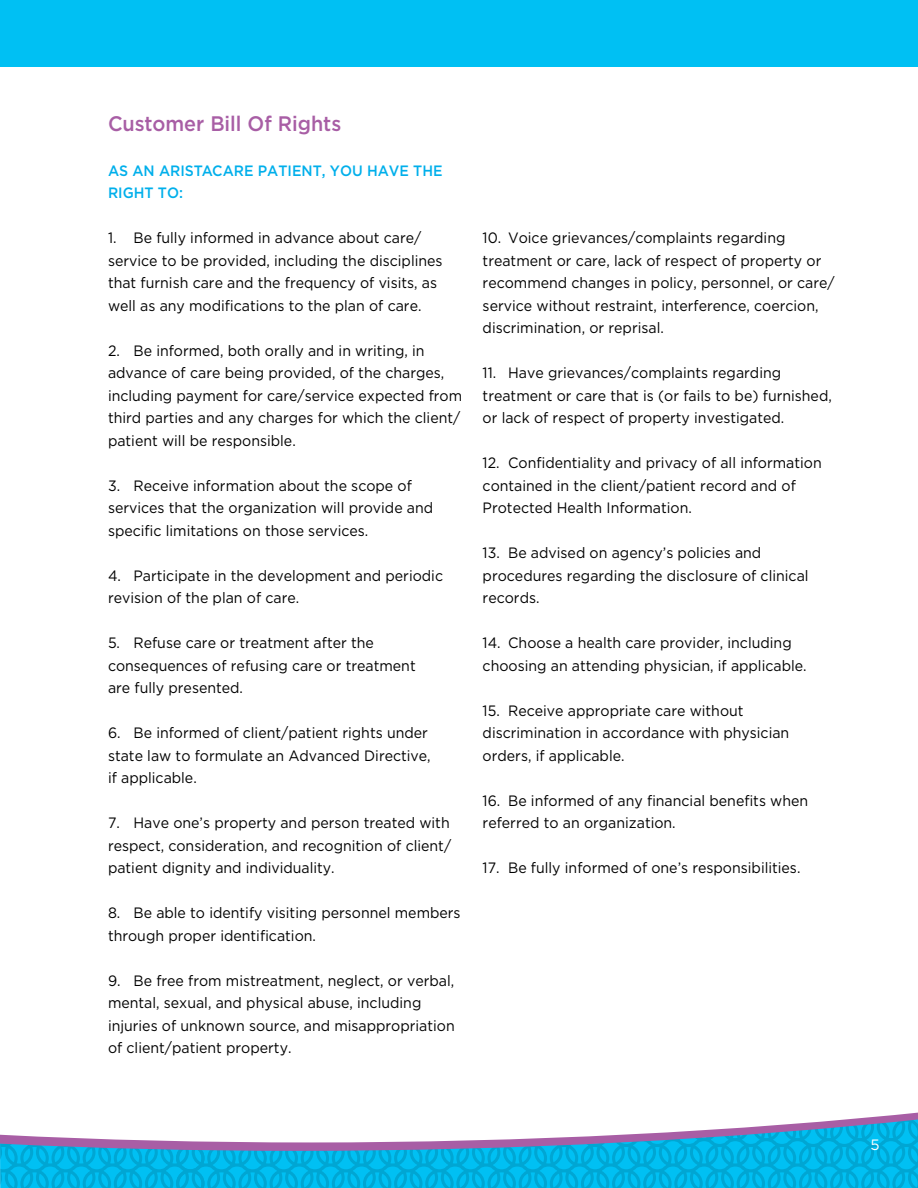
<style>
.page{position:relative;width:918px;height:1188px;background:#fff}
.page>*{position:absolute;margin:0;border:0;box-sizing:border-box;transform-origin:0 0}
.t1{font:500 21px "Gotham";color:#a85ea5;scale:.94 1}
.t2{font:15px/22.5px "Gotham";color:#000;scale:.94 1}
.t3{font:500 15px/22.5px "Gotham";color:#00afeb;scale:.94 1}
.t4{font:15px "Gotham";color:#fff}
</style>
<div class="page">
<svg style="left:0;top:1112px;width:918px;height:76px"></svg>
<div style="left:0;top:0;width:918px;height:68px;background:#00c0f3"></div>
<h1 class="t1" style="left:108px;top:109px;width:250px">Customer Bill Of Rights</h1>
<p class="t3" style="left:108px;top:159px;width:358px">AS AN ARISTACARE PATIENT, YOU HAVE THE<br>RIGHT TO:</p>
<p class="t2" style="left:108px;top:226px;width:357px">1. Be fully informed in advance about care/ service to be provided, including the disciplines that furnish care and the frequency of visits, as well as any modifications to the plan of care.</p>
<p class="t2" style="left:108px;top:339px;width:378px">2. Be informed, both orally and in writing, in advance of care being provided, of the charges, including payment for care/service expected from third parties and any charges for which the client/ patient will be responsible.</p>
<p class="t2" style="left:108px;top:474px;width:348px">3. Receive information about the scope of services that the organization will provide and specific limitations on those services.</p>
<p class="t2" style="left:108px;top:564px;width:358px">4. Participate in the development and periodic revision of the plan of care.</p>
<p class="t2" style="left:108px;top:631px;width:329px">5. Refuse care or treatment after the consequences of refusing care or treatment are fully presented.</p>
<p class="t2" style="left:108px;top:721px;width:345px">6. Be informed of client/patient rights under state law to formulate an Advanced Directive, if applicable.</p>
<p class="t2" style="left:108px;top:811px;width:367px;text-align:justify">7. Have one’s property and person treated with respect, consideration, and recognition of client/ patient dignity and individuality.</p>
<p class="t2" style="left:108px;top:901px;width:377px">8. Be able to identify visiting personnel members through proper identification.</p>
<p class="t2" style="left:108px;top:969px;width:370px">9. Be free from mistreatment, neglect, or verbal, mental, sexual, and physical abuse, including injuries of unknown source, and misappropriation of client/patient property.</p>
<p class="t2" style="left:483px;top:226px;width:376px">10. Voice grievances/complaints regarding treatment or care, lack of respect of property or recommend changes in policy, personnel, or care/ service without restraint, interference, coercion, discrimination, or reprisal.</p>
<p class="t2" style="left:483px;top:361px;width:373px">11. Have grievances/complaints regarding treatment or care that is (or fails to be) furnished, or lack of respect of property investigated.</p>
<p class="t2" style="left:483px;top:451px;width:362px">12. Confidentiality and privacy of all information contained in the client/patient record and of<br>Protected Health Information.</p>
<p class="t2" style="left:483px;top:541px;width:348px">13. Be advised on agency’s policies and procedures regarding the disclosure of clinical records.</p>
<p class="t2" style="left:483px;top:631px;width:346px">14. Choose a health care provider, including choosing an attending physician, if applicable.</p>
<p class="t2" style="left:483px;top:699px;width:328px">15. Receive appropriate care without discrimination in accordance with physician orders, if applicable.</p>
<p class="t2" style="left:483px;top:789px;width:348px">16. Be informed of any financial benefits when referred to an organization.</p>
<p class="t2" style="left:483px;top:856px;width:340px">17. Be fully informed of one’s responsibilities.</p>
<p class="t4" style="left:870px;top:1135px;width:11px">5</p>
</div>
